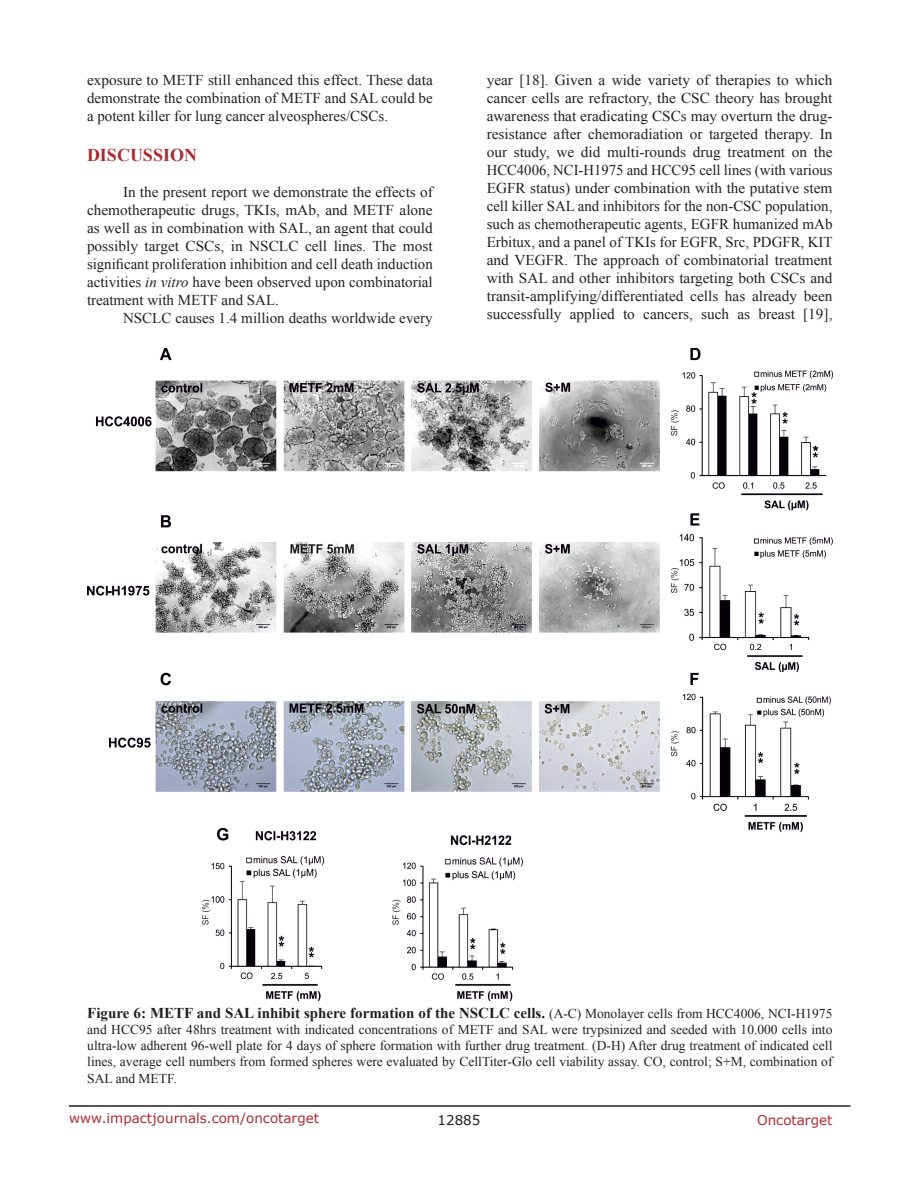
<style>
.page{position:relative;width:918px;height:1188px;background:#fff}
.page>*{position:absolute;margin:0;border:0;box-sizing:border-box;transform-origin:0 0}
.Heading{font:700 18px "Times New Roman";color:#ac2b31}
.BodyText{font:15px/18px "Times New Roman";color:#221f22;text-align:justify}
.FigureText{font:700 15px "Times New Roman";color:#221f22}
.FigureText-2{font:13.5px/16.2px "Times New Roman";color:#221f22;text-align:justify}
.t1{font:13.5px "Verdana";color:#ac2b31}
.t2{font:13.5px "Verdana";color:#221f22}
.s1{font-style:italic}
.s2{font-weight:400;font-size:13.5px}
</style>
<div class="page">
<hr style="left:69px;top:1105px;width:781px;height:2px;background:#231f20">
<img style="left:87px;top:349px;width:745px;height:651px">
<p class="BodyText" style="left:87px;top:71px;width:347px">exposure to METF still enhanced this effect. These data demonstrate the combination of METF and SAL could be a potent killer for lung cancer alveospheres/CSCs.</p>
<p class="Heading" style="left:87px;top:143px;width:112px">DISCUSSION</p>
<p class="BodyText" style="left:87px;top:183px;width:347px;text-indent:36px">In the present report we demonstrate the effects of chemotherapeutic drugs, TKIs, mAb, and METF alone as well as in combination with SAL, an agent that could possibly target CSCs, in NSCLC cell lines. The most significant proliferation inhibition and cell death induction activities <span class="s1">in vitro</span> have been observed upon combinatorial treatment with METF and SAL.</p>
<p class="BodyText" style="left:123px;top:309px;width:311px">NSCLC causes 1.4 million deaths worldwide every</p>
<p class="BodyText" style="left:487px;top:71px;width:347px">year [18]. Given a wide variety of therapies to which cancer cells are refractory, the CSC theory has brought awareness that eradicating CSCs may overturn the drug&shy;resistance after chemoradiation or targeted therapy. In our study, we did multi-rounds drug treatment on the HCC4006, NCI-H1975 and HCC95 cell lines (with various EGFR status) under combination with the putative stem cell killer SAL and inhibitors for the non-CSC population, such as chemotherapeutic agents, EGFR humanized mAb Erbitux, and a panel of TKIs for EGFR, Src, PDGFR, KIT and VEGFR. The approach of combinatorial treatment with SAL and other inhibitors targeting both CSCs and transit-amplifying/differentiated cells has already been successfully applied to cancers, such as breast [19],</p>
<p class="FigureText" style="left:87px;top:1002px;width:747px">Figure 6: METF and SAL inhibit sphere formation of the NSCLC cells. <span class="s2">(A-C) Monolayer cells from HCC4006, NCI-H1975</span></p>
<p class="FigureText-2" style="left:87px;top:1021px;width:747px">and HCC95 after 48hrs treatment with indicated concentrations of METF and SAL were trypsinized and seeded with 10.000 cells into ultra-low adherent 96-well plate for 4 days of sphere formation with further drug treatment. (D-H) After drug treatment of indicated cell lines, average cell numbers from formed spheres were evaluated by CellTiter-Glo cell viability assay. CO, control; S+M, combination of SAL and METF.</p>
<p class="t1" style="left:69px;top:1109px;width:252px">www.impactjournals.com/oncotarget</p>
<p class="t2" style="left:438px;top:1111px;width:44px">12885</p>
<p class="t1" style="left:757px;top:1111px;width:77px">Oncotarget</p>
</div>
